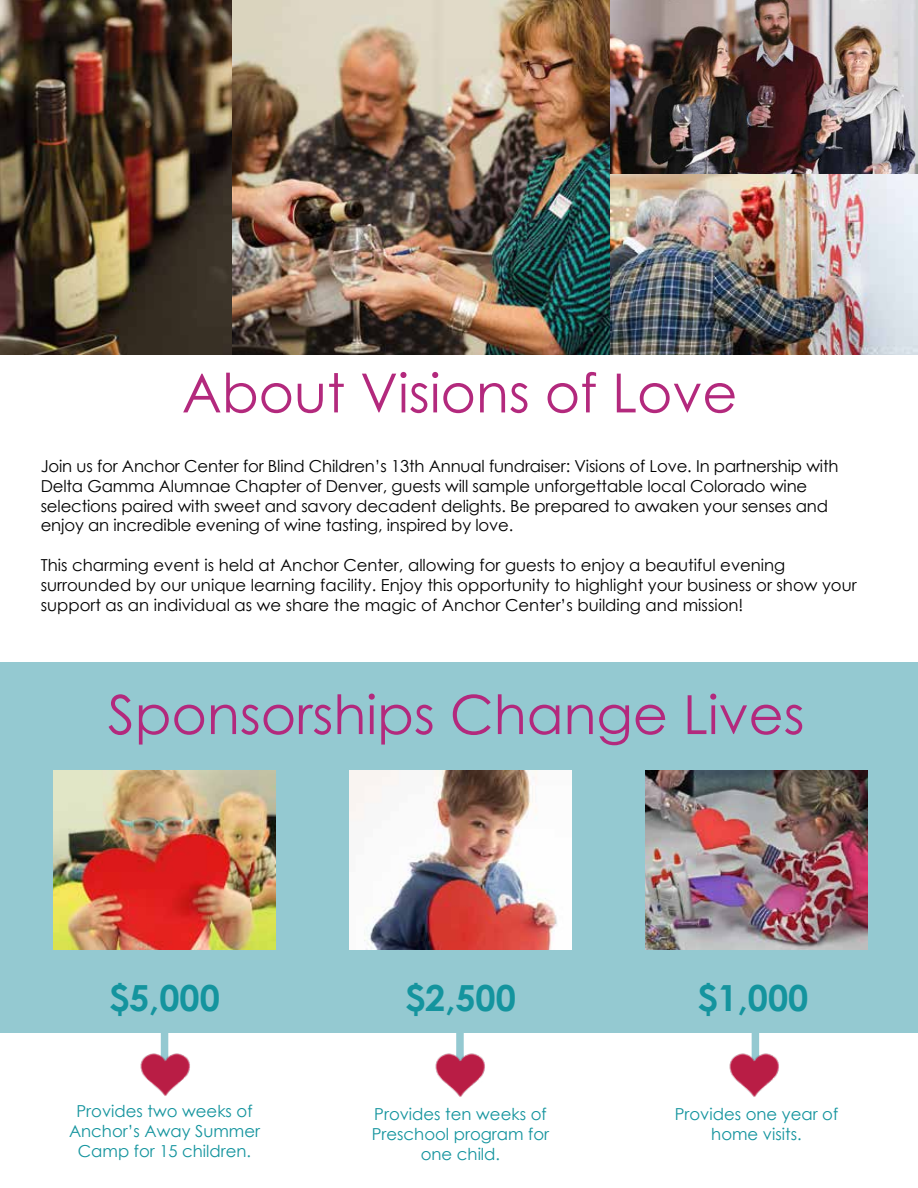
<style>
.page{position:relative;width:918px;height:1188px;background:#fff}
.page>*{position:absolute;margin:0;border:0;box-sizing:border-box;transform-origin:0 0}
.t1{font:54px "Century Gothic";color:#b3297d}
.t2{font:700 36px "Century Gothic";color:#14949e}
.t3{font:16.5px/19.8px "Century Gothic";letter-spacing:-.01em;color:#000}
.t4{font:16.5px/19.8px "Century Gothic";color:#14949e;text-align:center}
</style>
<div class="page">
<div style="left:752px;top:939px;width:7px;height:122px;background:#94c9d1"></div>
<img style="left:729px;top:1049px;width:50px;height:48px">
<div style="left:456px;top:939px;width:8px;height:123px;background:#94c9d1"></div>
<img style="left:435px;top:1050px;width:50px;height:47px">
<div style="left:161px;top:939px;width:7px;height:122px;background:#94c9d1"></div>
<img style="left:140px;top:1049px;width:50px;height:47px">
<div style="left:0;top:662px;width:918px;height:371px;background:#94c9d1"></div>
<img style="left:54px;top:771px;width:221px;height:178px">
<img style="left:350px;top:771px;width:221px;height:178px">
<img style="left:646px;top:771px;width:221px;height:178px">
<img style="left:0;top:0;width:232px;height:355px">
<img style="left:232px;top:0;width:378px;height:355px">
<img style="left:610px;top:0;width:308px;height:355px">
<h1 class="t1" style="left:182px;top:355px;width:557px">About Visions of Love</h1>
<p class="t3" style="left:41px;top:456px;width:799px">Join us for Anchor Center for Blind Children’s 13th Annual fundraiser: Visions of Love. In partnership with Delta Gamma Alumnae Chapter of Denver, guests will sample unforgettable local Colorado wine selections paired with sweet and savory decadent delights. Be prepared to awaken your senses and enjoy an incredible evening of wine tasting, inspired by love.</p>
<p class="t3" style="left:41px;top:555px;width:818px">This charming event is held at Anchor Center, allowing for guests to enjoy a beautiful evening surrounded by our unique learning facility. Enjoy this opportunity to highlight your business or show your support as an individual as we share the magic of Anchor Center’s building and mission!</p>
<h1 class="t1" style="left:108px;top:677px;width:698px">Sponsorships Change Lives</h1>
<h2 class="t2" style="left:109px;top:971px;width:112px">$5,000</h2>
<h2 class="t2" style="left:405px;top:971px;width:112px">$2,500</h2>
<h2 class="t2" style="left:697px;top:971px;width:112px">$1,000</h2>
<p class="t4" style="left:69px;top:1101px;width:193px">Provides two weeks of<br>Anchor’s Away Summer<br>Camp for 15 children.</p>
<p class="t4" style="left:372px;top:1104px;width:179px">Provides ten weeks of<br>Preschool program for one child.</p>
<p class="t4" style="left:675px;top:1104px;width:165px">Provides one year of home visits.</p>
</div>
